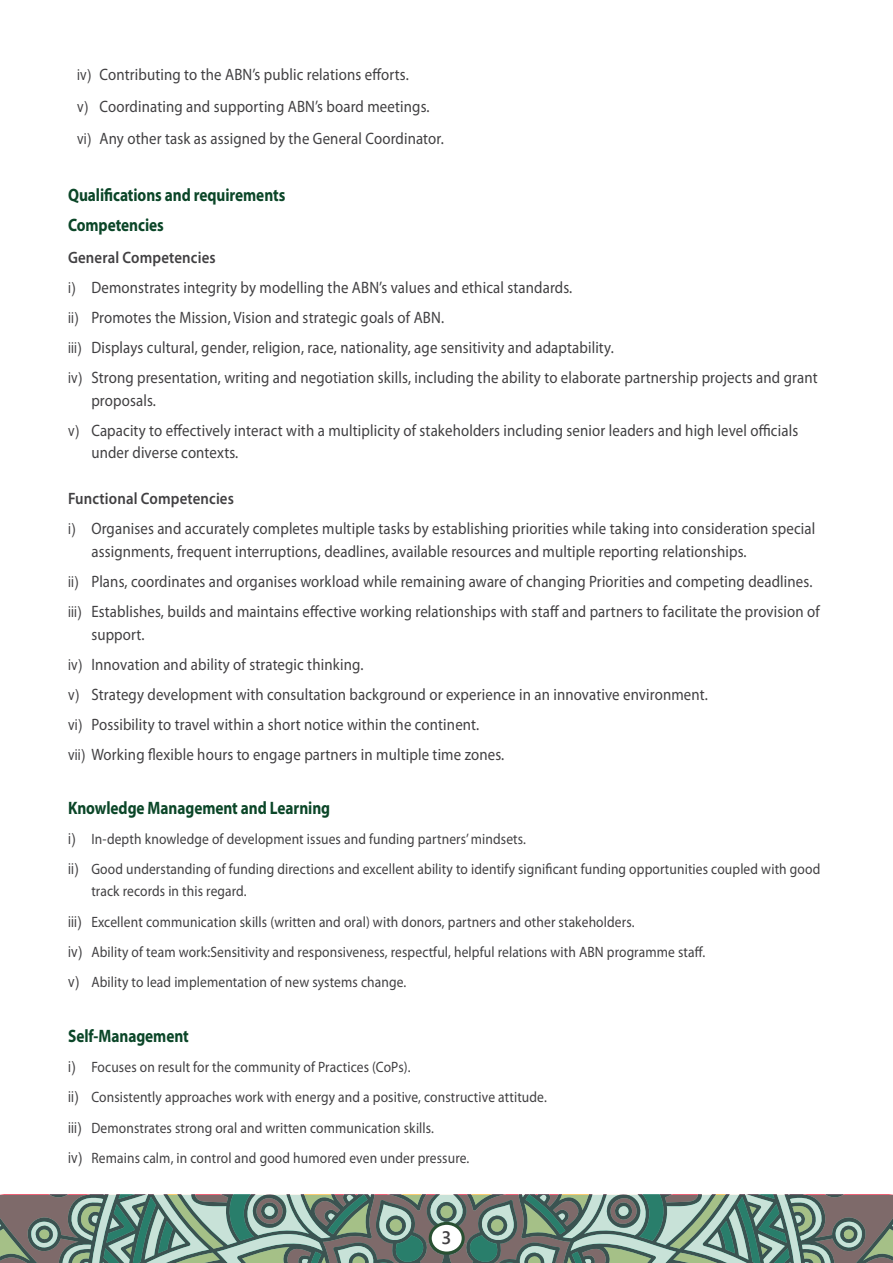
<style>
.page{position:relative;width:893px;height:1263px;background:#fff}
.page>*{position:absolute;margin:0;border:0;box-sizing:border-box;transform-origin:0 0}
.Heading_1{font:700 18px "Myriad Pro";letter-spacing:-.005em;color:#0b4628;scale:.85 1}
.t1{font:600 18px "Segoe UI";color:#414042}
.t2{font:16.5px/22.5px "Myriad Pro";letter-spacing:.01em;color:#414042;scale:.9 1}
.Body_Text{font:600 16.5px "Myriad Pro";letter-spacing:.01em;color:#414042;scale:.9 1}
.t3{font:15px/22.5px "Myriad Pro";letter-spacing:.01em;color:#414042;scale:.9 1}
.s1{font-family:"Arial";font-size:15px}
.s2{font-family:"Arial"}
</style>
<div class="page">
<svg style="left:0;top:1195px;width:893px;height:68px;background:#778e83"></svg>
<div style="left:430px;top:1223px;width:33px;height:30px;background:#fff;border-radius:50%"></div>
<div style="left:429px;top:1222px;width:36px;height:32px;border:3px solid #295032;border-radius:50%"></div>
<p class="t2" style="left:77px;top:63px;width:370px"><span class="s1">iv)</span> Contributing to the ABN’s public relations efforts.</p>
<p class="t2" style="left:77px;top:95px;width:393px"><span class="s1">v)</span> Coordinating and supporting ABN’s board meetings.</p>
<p class="t2" style="left:77px;top:127px;width:409px"><span class="s1">vi)</span> Any other task as assigned by the General Coordinator.</p>
<p class="Heading_1" style="left:68px;top:183px;width:257px">Qualifications and requirements</p>
<p class="Heading_1" style="left:68px;top:213px;width:114px">Competencies</p>
<p class="Body_Text" style="left:68px;top:247px;width:166px">General Competencies</p>
<p class="t2" style="left:68px;top:276px;width:562px"><span class="s1">i)</span> Demonstrates integrity by modelling the ABN’s values and ethical standards.</p>
<p class="t2" style="left:68px;top:306px;width:419px"><span class="s1">ii)</span> Promotes the Mission, Vision and strategic goals of ABN.</p>
<p class="t2" style="left:68px;top:336px;width:608px"><span class="s1">iii)</span> Displays cultural, gender, religion, race, nationality, age sensitivity and adaptability.</p>
<p class="t2" style="left:91px;top:366px;width:808px;text-indent:-23px"><span class="s1">iv)</span> Strong presentation, writing and negotiation skills, including the ability to elaborate partnership projects and grant proposals.</p>
<p class="t2" style="left:91px;top:419px;width:787px;text-indent:-23px"><span class="s1">v)</span> Capacity to effectively interact with a multiplicity of stakeholders including senior leaders and high level officials under diverse contexts.</p>
<p class="Body_Text" style="left:68px;top:488px;width:186px">Functional Competencies</p>
<p class="t2" style="left:91px;top:517px;width:806px;text-indent:-23px"><span class="s1">i)</span> Organises and accurately completes multiple tasks by establishing priorities while taking into consideration special assignments, frequent interruptions, deadlines, available resources and multiple reporting relationships.</p>
<p class="t2" style="left:68px;top:570px;width:829px"><span class="s1">ii)</span> Plans, coordinates and organises workload while remaining aware of changing Priorities and competing deadlines.</p>
<p class="t2" style="left:91px;top:600px;width:811px;text-indent:-23px"><span class="s1">iii)</span> Establishes, builds and maintains effective working relationships with staff and partners to facilitate the provision of support.</p>
<p class="t2" style="left:68px;top:653px;width:330px"><span class="s1">iv)</span> Innovation and ability of strategic thinking.</p>
<p class="t2" style="left:68px;top:683px;width:712px"><span class="s1">v)</span> Strategy development with consultation background or experience in an innovative environment.</p>
<p class="t2" style="left:68px;top:713px;width:458px"><span class="s1">vi)</span> Possibility to travel within a short notice within the continent.</p>
<p class="t2" style="left:68px;top:743px;width:486px"><span class="s1">vii)</span> Working flexible hours to engage partners in multiple time zones.</p>
<p class="Heading_1" style="left:68px;top:796px;width:310px">Knowledge Management and Learning</p>
<p class="t3" style="left:68px;top:827px;width:510px"><span class="s2">i)</span> In-depth knowledge of development issues and funding partners’ mindsets.</p>
<p class="t3" style="left:91px;top:857px;width:811px;text-indent:-23px"><span class="s2">ii)</span> Good understanding of funding directions and excellent ability to identify significant funding opportunities coupled with good track records in this regard.</p>
<p class="t3" style="left:68px;top:910px;width:631px"><span class="s2">iii)</span> Excellent communication skills (written and oral) with donors, partners and other stakeholders.</p>
<p class="t3" style="left:68px;top:940px;width:709px"><span class="s2">iv)</span> Ability of team work:Sensitivity and responsiveness, respectful, helpful relations with ABN programme staff.</p>
<p class="t3" style="left:68px;top:970px;width:377px"><span class="s2">v)</span> Ability to lead implementation of new systems change.</p>
<p class="Heading_1" style="left:68px;top:1024px;width:144px">Self-Management</p>
<p class="t3" style="left:68px;top:1056px;width:382px"><span class="s2">i)</span> Focuses on result for the community of Practices (CoPs).</p>
<p class="t3" style="left:68px;top:1086px;width:533px"><span class="s2">ii)</span> Consistently approaches work with energy and a positive, constructive attitude.</p>
<p class="t3" style="left:68px;top:1116px;width:408px"><span class="s2">iii)</span> Demonstrates strong oral and written communication skills.</p>
<p class="t3" style="left:68px;top:1146px;width:447px"><span class="s2">iv)</span> Remains calm, in control and good humored even under pressure.</p>
<p class="t1" style="left:441px;top:1221px;width:11px">3</p>
</div>
